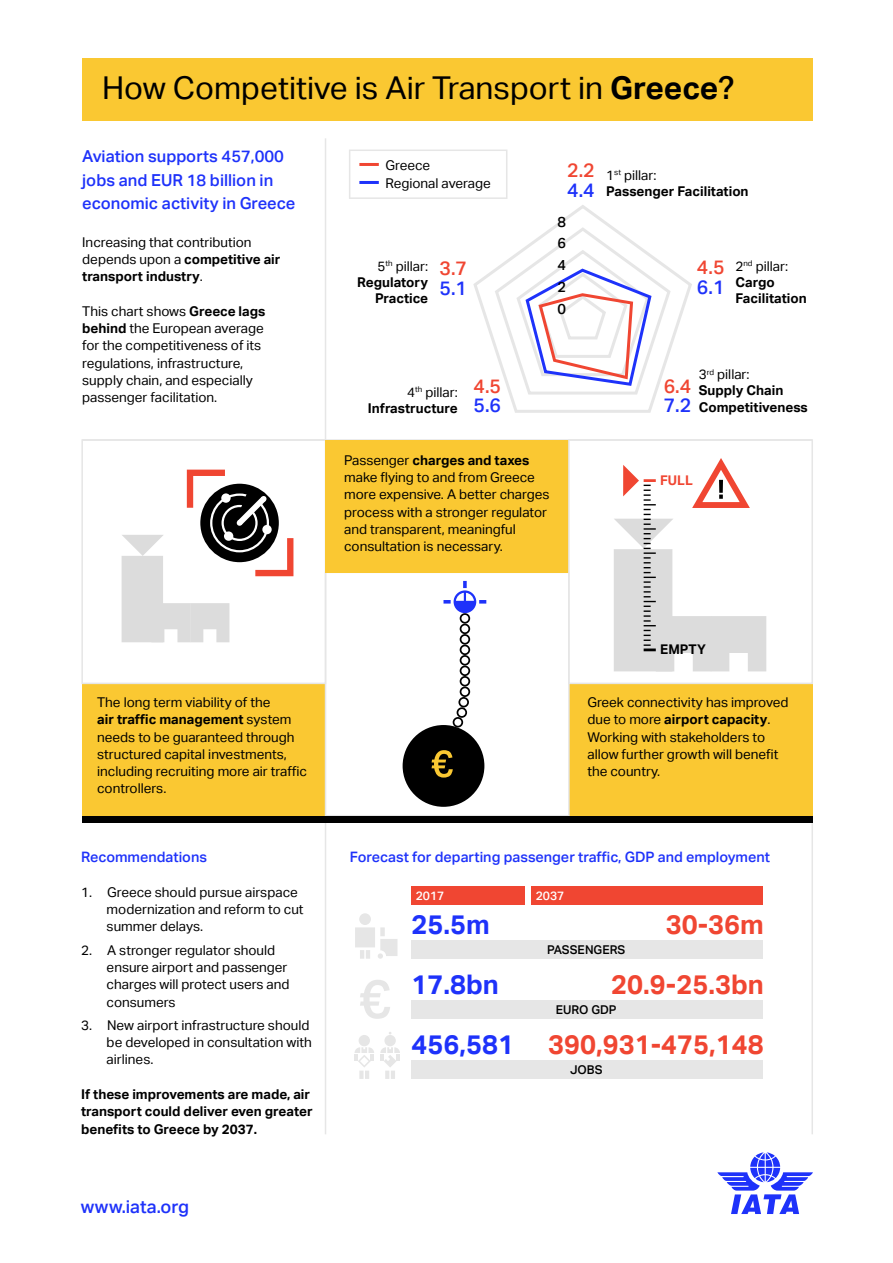
<style>
.page{position:relative;width:893px;height:1263px;background:#fff}
.page>*{position:absolute;margin:0;border:0;box-sizing:border-box;transform-origin:0 0}
.t1{font:31.5px "Aktiv Grotesk";color:#000}
.t2{font:700 27px "Aktiv Grotesk";color:#f04632}
.t3{font:700 27px "Aktiv Grotesk";color:#1e32fa}
.t4{font:500 19.5px "Aktiv Grotesk";color:#f04632}
.t5{font:500 19.5px "Aktiv Grotesk";color:#1e32fa}
.t6{font:500 18px "Aktiv Grotesk";color:#1e32fa}
.t7{font:500 16.5px/23.2px "Aktiv Grotesk";color:#1e32fa}
.t8{font:500 14.55px/21.8px "Aktiv Grotesk";color:#000;text-align:justify}
.t9{font:500 14.4px "Aktiv Grotesk";color:#1e32fa}
.t10{font:13.5px/17.2px "Aktiv Grotesk";color:#000}
.t11{font:700 13.5px/16.2px "Aktiv Grotesk";color:#000}
.t12{font:700 13.35px "Aktiv Grotesk";letter-spacing:.005em;color:#000}
.t13{font:700 13.35px "Aktiv Grotesk";color:#f04632}
.t14{font:500 12.15px "Aktiv Grotesk";color:#000}
.t15{font:500 12.15px "Aktiv Grotesk";color:#fff}
.s1{font-weight:700}
.s2{font-weight:500}
.s3{font-weight:400}
</style>
<div class="page">
<div style="left:569px;top:683px;width:243px;height:133px;background:#fac832"></div>
<div style="left:82px;top:683px;width:243px;height:133px;background:#fac832"></div>
<svg style="left:717px;top:1152px;width:96px;height:62px"></svg>
<div style="left:82px;top:58px;width:730px;height:62px;background:#fac832"></div>
<hr style="left:82px;top:439px;width:730px;height:2px;background:#e6e6e6">
<svg style="left:349px;top:150px;width:158px;height:49px"></svg>
<hr style="left:325px;top:819px;width:1px;height:315px;background:#e6e6e6">
<hr style="left:811px;top:819px;width:2px;height:315px;background:#e6e6e6">
<hr style="left:325px;top:138px;width:1px;height:302px;background:#e6e6e6">
<div style="left:403px;top:725px;width:81px;height:82px;background:#000;border-radius:50%"></div>
<svg style="left:443px;top:581px;width:43px;height:146px"></svg>
<svg style="left:432px;top:750px;width:21px;height:27px"></svg>
<div style="left:81px;top:439px;width:245px;height:245px;border:2px solid #e6e6e6"></div>
<div style="left:325px;top:572px;width:245px;height:244px;border:2px solid #e6e6e6"></div>
<div style="left:326px;top:440px;width:243px;height:132px;background:#fac832"></div>
<div style="left:568px;top:439px;width:245px;height:245px;border:2px solid #e6e6e6"></div>
<div style="left:82px;top:816px;width:730px;height:7px;background:#000"></div>
<svg style="left:614px;top:458px;width:152px;height:213px"></svg>
<svg style="left:360px;top:980px;width:30px;height:39px"></svg>
<svg style="left:355px;top:913px;width:42px;height:46px"></svg>
<div style="left:359px;top:1035px;width:11px;height:11px;background:#e6e6e6;border-radius:50%"></div>
<svg style="left:354px;top:1047px;width:20px;height:32px"></svg>
<div style="left:384px;top:1035px;width:12px;height:11px;background:#e6e6e6;border-radius:50%"></div>
<svg style="left:380px;top:1047px;width:20px;height:32px"></svg>
<div style="left:411px;top:886px;width:114px;height:18px;background:#f04632"></div>
<div style="left:411px;top:940px;width:352px;height:19px;background:#e6e6e6"></div>
<div style="left:531px;top:886px;width:232px;height:18px;background:#f04632"></div>
<div style="left:411px;top:1001px;width:352px;height:18px;background:#e6e6e6"></div>
<div style="left:411px;top:1061px;width:352px;height:18px;background:#e6e6e6"></div>
<svg style="left:473px;top:205px;width:219px;height:208px"></svg>
<svg style="left:523px;top:267px;width:130px;height:121px"></svg>
<div style="left:200px;top:484px;width:79px;height:78px;background:#000;border-radius:50%"></div>
<svg style="left:122px;top:535px;width:107px;height:107px"></svg>
<div style="left:136px;top:609px;width:13px;height:13px;background:#dcdcdc"></div>
<div style="left:136px;top:588px;width:13px;height:13px;background:#dcdcdc"></div>
<div style="left:136px;top:566px;width:13px;height:13px;background:#dcdcdc"></div>
<div style="left:210px;top:493px;width:59px;height:59px;border:2px solid #fff;border-radius:50%"></div>
<div style="left:222px;top:505px;width:36px;height:36px;border:2px solid #fff;border-radius:50%"></div>
<svg style="left:221px;top:493px;width:10px;height:10px"></svg>
<div style="left:262px;top:525px;width:10px;height:9px;background:#fff;border-radius:50%"></div>
<div style="left:224px;top:531px;width:9px;height:10px;background:#fff;border-radius:50%"></div>
<svg style="left:187px;top:470px;width:38px;height:38px"></svg>
<svg style="left:255px;top:538px;width:38px;height:38px"></svg>
<svg style="left:236px;top:490px;width:31px;height:36px"></svg>
<h1 class="t1" style="left:102px;top:70px;width:634px">How Competitive is Air Transport in <span class="s1">Greece</span><span class="s2">?</span></h1>
<p class="t7" style="left:82px;top:145px;width:215px">Aviation supports 457,000 jobs and EUR 18 billion in economic activity in Greece</p>
<p class="t10" style="left:82px;top:233px;width:200px">Increasing that contribution depends upon a <span class="s1">competitive air transport industry</span>.</p>
<p class="t10" style="left:82px;top:302px;width:185px">This chart shows <span class="s1">Greece lags behind</span> the European average for the competitiveness of its regulations, infrastructure, supply chain, and especially passenger facilitation.</p>
<p class="t10" style="left:386px;top:156px;width:107px;line-height:18px">Greece<br>Regional average</p>
<h3 class="t4" style="left:567px;top:159px;width:29px">2.2</h3>
<h3 class="t5" style="left:567px;top:179px;width:29px">4.4</h3>
<p class="t11" style="left:606px;top:167px;width:144px"><span class="s3">1</span><sup>st</sup> <span class="s3">pillar:<br></span>Passenger Facilitation</p>
<p class="t11" style="left:357px;top:258px;width:72px;text-align:right"><span class="s3">5</span><sup>th</sup> <span class="s3">pillar:<br></span>Regulatory<br>Practice</p>
<h3 class="t4" style="left:440px;top:257px;width:29px">3.7</h3>
<h3 class="t5" style="left:440px;top:277px;width:29px">5.1</h3>
<p class="t8" style="left:557px;top:211px;width:10px">8<br>6<br>4<br>2<br>0</p>
<h3 class="t4" style="left:697px;top:256px;width:29px">4.5</h3>
<h3 class="t5" style="left:697px;top:275px;width:29px">6.1</h3>
<p class="t11" style="left:735px;top:258px;width:73px"><span class="s3">2</span><sup>nd</sup> <span class="s3">pillar:<br></span>Cargo<br>Facilitation</p>
<p class="t11" style="left:368px;top:384px;width:91px;text-align:right"><span class="s3">4</span><sup>th</sup> <span class="s3">pillar:<br></span>Infrastructure</p>
<h3 class="t4" style="left:474px;top:374px;width:29px">4.5</h3>
<h3 class="t5" style="left:474px;top:394px;width:29px">5.6</h3>
<p class="t10" style="left:344px;top:451px;width:207px">Passenger <span class="s1">charges and taxes </span>make flying to and from Greece more expensive. A better charges process with a stronger regulator and transparent, meaningful consultation is necessary.</p>
<h3 class="t4" style="left:664px;top:374px;width:29px">6.4</h3>
<h3 class="t5" style="left:664px;top:394px;width:29px">7.2</h3>
<p class="t11" style="left:699px;top:366px;width:111px"><span class="s3">3</span><sup>rd</sup> <span class="s3">pillar:<br></span>Supply Chain<br>Competitiveness</p>
<p class="t13" style="left:660px;top:473px;width:34px">FULL</p>
<p class="t12" style="left:660px;top:642px;width:47px">EMPTY</p>
<p class="t10" style="left:97px;top:694px;width:211px">The long term viability of the<br><span class="s1">air traffic management</span> system needs to be guaranteed through structured capital investments, including recruiting more air traffic controllers.</p>
<p class="t10" style="left:587px;top:694px;width:203px">Greek connectivity has improved due to more <span class="s1">airport capacity</span>.<br>Working with stakeholders to allow further growth will benefit the country.</p>
<p class="t9" style="left:81px;top:849px;width:127px">Recommendations</p>
<p class="t10" style="left:107px;top:883px;width:198px;text-indent:-26px">1. Greece should pursue airspace modernization and reform to cut summer delays.</p>
<p class="t10" style="left:107px;top:941px;width:184px;text-indent:-26px">2. A stronger regulator should ensure airport and passenger charges will protect users and consumers</p>
<p class="t10" style="left:107px;top:1016px;width:207px;text-indent:-26px">3. New airport infrastructure should be developed in consultation with airlines.</p>
<p class="t11" style="left:81px;top:1086px;width:233px;line-height:17.2px">If these improvements are made, air transport could deliver even greater benefits to Greece by 2037.</p>
<h3 class="t6" style="left:81px;top:1196px;width:110px">www.iata.org</h3>
<p class="t9" style="left:350px;top:849px;width:422px">Forecast for departing passenger traffic, GDP and employment</p>
<p class="t15" style="left:416px;top:888px;width:30px">2017</p>
<p class="t15" style="left:536px;top:888px;width:30px">2037</p>
<h2 class="t3" style="left:411px;top:908px;width:80px">25.5m</h2>
<h2 class="t2" style="left:666px;top:908px;width:100px">30-36m</h2>
<p class="t14" style="left:547px;top:943px;width:80px">PASSENGERS</p>
<h2 class="t3" style="left:411px;top:968px;width:89px">17.8bn</h2>
<h2 class="t2" style="left:611px;top:968px;width:154px">20.9-25.3bn</h2>
<p class="t14" style="left:556px;top:1003px;width:62px">EURO GDP</p>
<h2 class="t3" style="left:411px;top:1029px;width:104px">456,581</h2>
<h2 class="t2" style="left:548px;top:1029px;width:217px">390,931-475,148</h2>
<p class="t14" style="left:570px;top:1063px;width:34px">JOBS</p>
</div>
